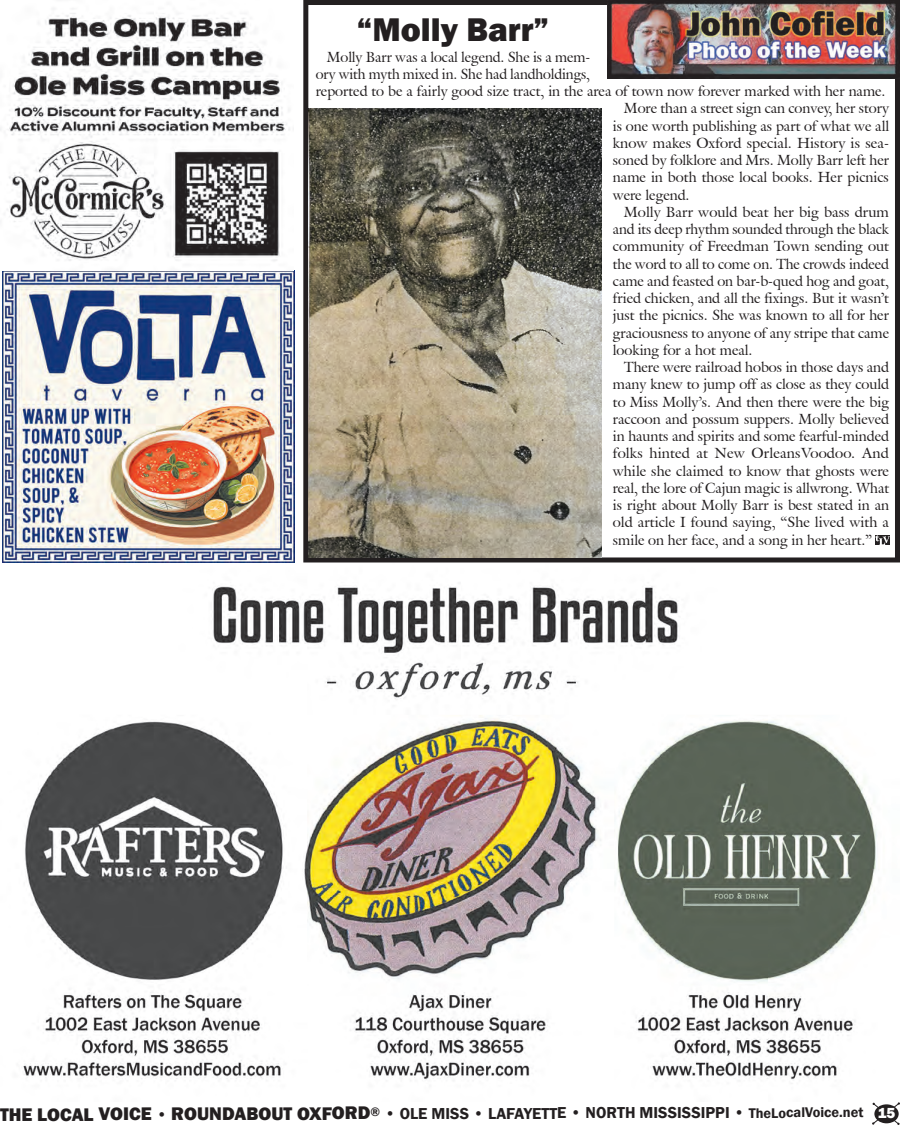
<style>
.page{position:relative;width:900px;height:1125px;background:#fff}
.page>*{position:absolute;margin:0;border:0;box-sizing:border-box;transform-origin:0 0}
.TLV_Body_Paragraph{font:800 33.75px "Franklin Gothic";color:#231f20}
.t1{font:600 16.25px "Franklin Gothic";letter-spacing:-.005em;color:#231f20}
.Daily_Special_Day_Header{font:800 15px "Franklin Gothic";color:#fff}
.TLV_Body_Paragraph-2{font:14.38px/17.2px "Galliard IT Cby BT";color:#231f20;text-align:justify}
.s1{font-weight:800;font-size:18.75px}
.s2{font-size:14.38px}
</style>
<div class="page">
<svg style="left:872px;top:1102px;width:28px;height:23px"></svg>
<div style="left:874px;top:1104px;width:25px;height:19px;background:#231f20;border-radius:50%"></div>
<img style="left:2px;top:562px;width:898px;height:522px">
<img style="left:2px;top:270px;width:293px;height:292px">
<img style="left:0;top:8px;width:293px;height:263px">
<div style="left:303px;top:0;width:597px;height:562px;border:5px solid #231f20"></div>
<svg style="left:876px;top:536px;width:13px;height:9px"></svg>
<img style="left:308px;top:108px;width:294px;height:450px">
<img style="left:607px;top:0;width:293px;height:78px">
<p class="TLV_Body_Paragraph" style="left:357px;top:7px;width:194px">“Molly Barr”</p>
<p class="TLV_Body_Paragraph-2" style="left:316px;top:48px;width:571px;text-align:left;text-indent:11px">Molly Barr was a local legend. She is a mem-<br>ory with myth mixed in. She had landholdings,<br>reported to be a fairly good size tract, in the area of town now forever marked with her name.</p>
<p class="TLV_Body_Paragraph-2" style="left:613px;top:100px;width:278px;text-indent:11px">More than a street sign can convey, her story is one worth publishing as part of what we all know makes Oxford special. History is sea&shy;soned by folklore and Mrs. Molly Barr left her name in both those local books. Her picnics were legend.</p>
<p class="TLV_Body_Paragraph-2" style="left:613px;top:203px;width:278px;text-indent:11px">Molly Barr would beat her big bass drum and its deep rhythm sounded through the black community of Freedman Town sending out the word to all to come on. The crowds indeed came and feasted on bar-b-qued hog and goat, fried chicken, and all the fixings. But it wasn’t just the picnics. She was known to all for her graciousness to anyone of any stripe that came looking for a hot meal.</p>
<p class="TLV_Body_Paragraph-2" style="left:613px;top:358px;width:278px;text-indent:11px">There were railroad hobos in those days and many knew to jump off as close as they could to Miss Molly’s. And then there were the big raccoon and possum suppers. Molly believed in haunts and spirits and some fearful-minded folks hinted at New OrleansVoodoo. And while she claimed to know that ghosts were real, the lore of Cajun magic is allwrong. What is right about Molly Barr is best stated in an old article I found saying, “She lived with a smile on her face, and a song in her heart.”</p>
<p class="t1" style="left:0;top:1103px;width:865px"><span class="s1">THE LOCAL VOICE</span> • <span class="s1">ROUNDABOUT OXFORD</span><sup>®</sup> • OLE MISS • LAFAYETTE • NORTH MISSISSIPPI • <span class="s2">TheLocalVoice.net</span></p>
<p class="Daily_Special_Day_Header" style="left:878px;top:1104px;width:19px">15</p>
</div>
